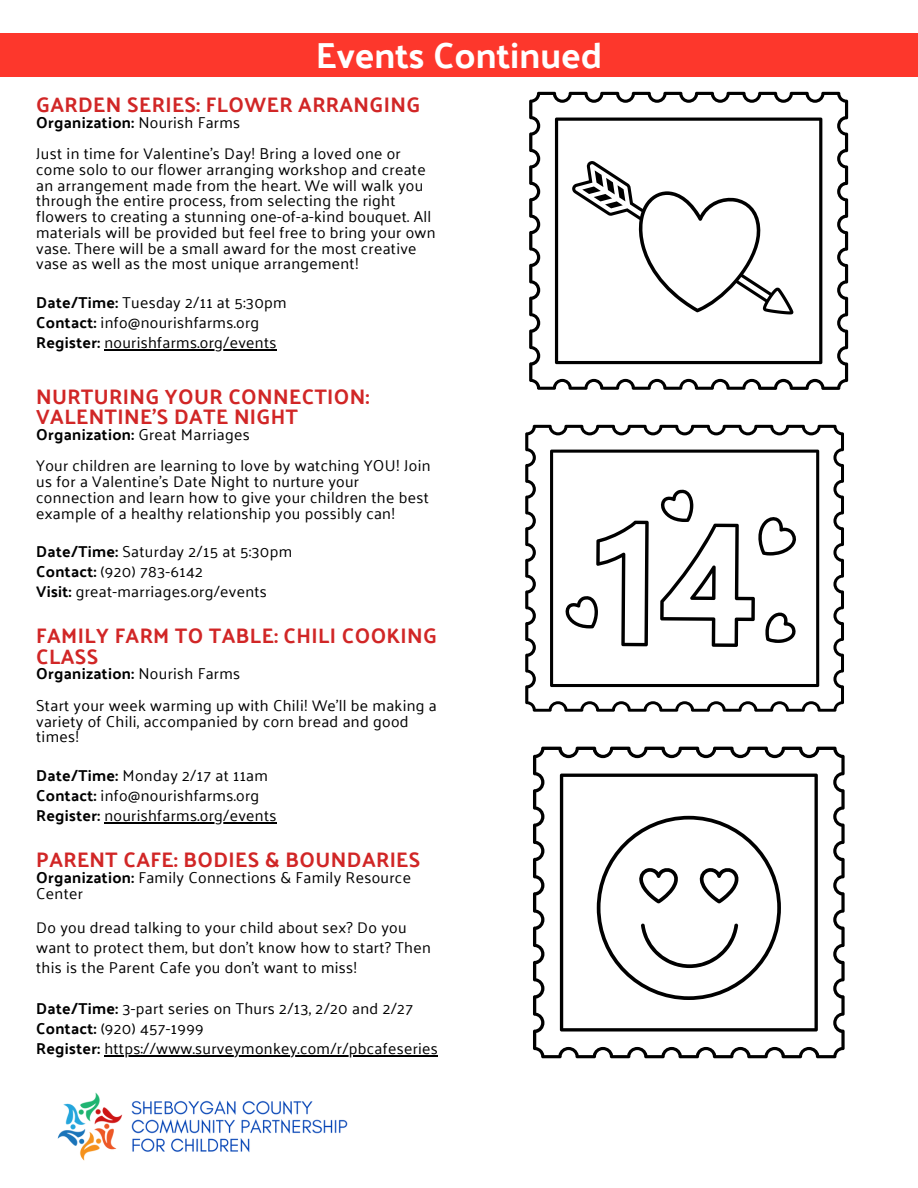
<style>
.page{position:relative;width:918px;height:1188px;background:#fff}
.page>*{position:absolute;margin:0;border:0;box-sizing:border-box;transform-origin:0 0}
.t1{font:700 36.15px "Palanquin";color:#fff}
.t2{font:700 21px/20.2px "Palanquin";letter-spacing:.02em;color:#d12626}
.t3{font:15.75px/15.8px "Palanquin";letter-spacing:.02em;color:#000}
.t4{font:700 15.75px "Palanquin";letter-spacing:.02em;color:#000}
.s1{font-weight:400}
.s2{font-weight:700}
</style>
<div class="page">
<div style="left:0;top:33px;width:918px;height:44px;background:#fd372c"></div>
<svg style="left:525px;top:425px;width:319px;height:287px"></svg>
<svg style="left:550px;top:450px;width:269px;height:237px"></svg>
<svg style="left:565px;top:521px;width:84px;height:125px"></svg>
<svg style="left:660px;top:489px;width:137px;height:158px"></svg>
<svg style="left:533px;top:747px;width:312px;height:311px"></svg>
<svg style="left:560px;top:774px;width:258px;height:258px"></svg>
<svg style="left:597px;top:816px;width:184px;height:184px"></svg>
<svg style="left:529px;top:92px;width:319px;height:298px"></svg>
<svg style="left:555px;top:118px;width:267px;height:246px"></svg>
<svg style="left:572px;top:161px;width:222px;height:153px"></svg>
<hr style="left:104px;top:822px;width:173px;height:1px;background:#000">
<hr style="left:104px;top:349px;width:173px;height:1px;background:#000">
<hr style="left:104px;top:1055px;width:334px;height:1px;background:#000">
<img style="left:57px;top:1092px;width:291px;height:69px">
<h1 class="t1" style="left:316px;top:35px;width:288px">Events Continued</h1>
<p class="t2" style="left:36px;top:95px;width:386px">GARDEN SERIES: FLOWER ARRANGING</p>
<p class="t4" style="left:36px;top:113px;width:206px">Organization: <span class="s1">Nourish Farms</span></p>
<p class="t3" style="left:36px;top:146px;width:401px">Just in time for Valentine’s Day! Bring a loved one or come solo to our flower arranging workshop and create an arrangement made from the heart. We will walk you through the entire process, from selecting the right flowers to creating a stunning one-of-a-kind bouquet. All materials will be provided but feel free to bring your own vase. There will be a small award for the most creative vase as well as the most unique arrangement!</p>
<p class="t3" style="left:36px;top:294px;width:252px"><span class="s2">Date/Time:</span> Tuesday 2/11 at 5:30pm</p>
<p class="t3" style="left:36px;top:315px;width:225px"><span class="s2">Contact:</span> info@nourishfarms.org</p>
<h2 class="t3" style="left:36px;top:335px;width:242px"><span class="s2">Register:</span> nourishfarms.org/events</h2>
<p class="t2" style="left:36px;top:387px;width:335px">NURTURING YOUR CONNECTION:<br>VALENTINE’S DATE NIGHT</p>
<p class="t3" style="left:36px;top:427px;width:215px"><span class="s2">Organization:</span> Great Marriages</p>
<p class="t3" style="left:36px;top:458px;width:396px">Your children are learning to love by watching YOU! Join us for a Valentine's Date Night to nurture your connection and learn how to give your children the best example of a healthy relationship you possibly can!</p>
<p class="t3" style="left:36px;top:544px;width:258px"><span class="s2">Date/Time:</span> Saturday 2/15 at 5:30pm</p>
<p class="t3" style="left:36px;top:564px;width:168px"><span class="s2">Contact:</span> (920) 783-6142</p>
<p class="t3" style="left:36px;top:584px;width:232px"><span class="s2">Visit:</span> great-marriages.org/events</p>
<h2 class="t2" style="left:36px;top:626px;width:402px">FAMILY FARM TO TABLE: CHILI COOKING<br>CLASS</h2>
<h2 class="t4" style="left:36px;top:665px;width:206px">Organization: <span class="s1">Nourish Farms</span></h2>
<p class="t3" style="left:36px;top:698px;width:402px">Start your week warming up with Chili! We'll be making a variety of Chili, accompanied by corn bread and good times!</p>
<p class="t3" style="left:36px;top:767px;width:233px"><span class="s2">Date/Time:</span> Monday 2/17 at 11am</p>
<p class="t3" style="left:36px;top:788px;width:225px"><span class="s2">Contact:</span> info@nourishfarms.org</p>
<p class="t3" style="left:36px;top:808px;width:242px"><span class="s2">Register:</span> nourishfarms.org/events</p>
<p class="t2" style="left:36px;top:850px;width:386px">PARENT CAFE: BODIES &amp; BOUNDARIES</p>
<p class="t3" style="left:36px;top:870px;width:376px"><span class="s2">Organization:</span> Family Connections &amp; Family Resource<br>Center</p>
<p class="t3" style="left:36px;top:917px;width:396px;line-height:20.2px">Do you dread talking to your child about sex? Do you want to protect them, but don’t know how to start? Then this is the Parent Cafe you don't want to miss!</p>
<p class="t3" style="left:36px;top:1000px;width:378px"><span class="s2">Date/Time:</span> 3-part series on Thurs 2/13, 2/20 and 2/27</p>
<p class="t3" style="left:36px;top:1021px;width:169px"><span class="s2">Contact:</span> (920) 457-1999</p>
<p class="t3" style="left:36px;top:1041px;width:403px"><span class="s2">Register:</span> https://www.surveymonkey.com/r/pbcafeseries</p>
</div>
